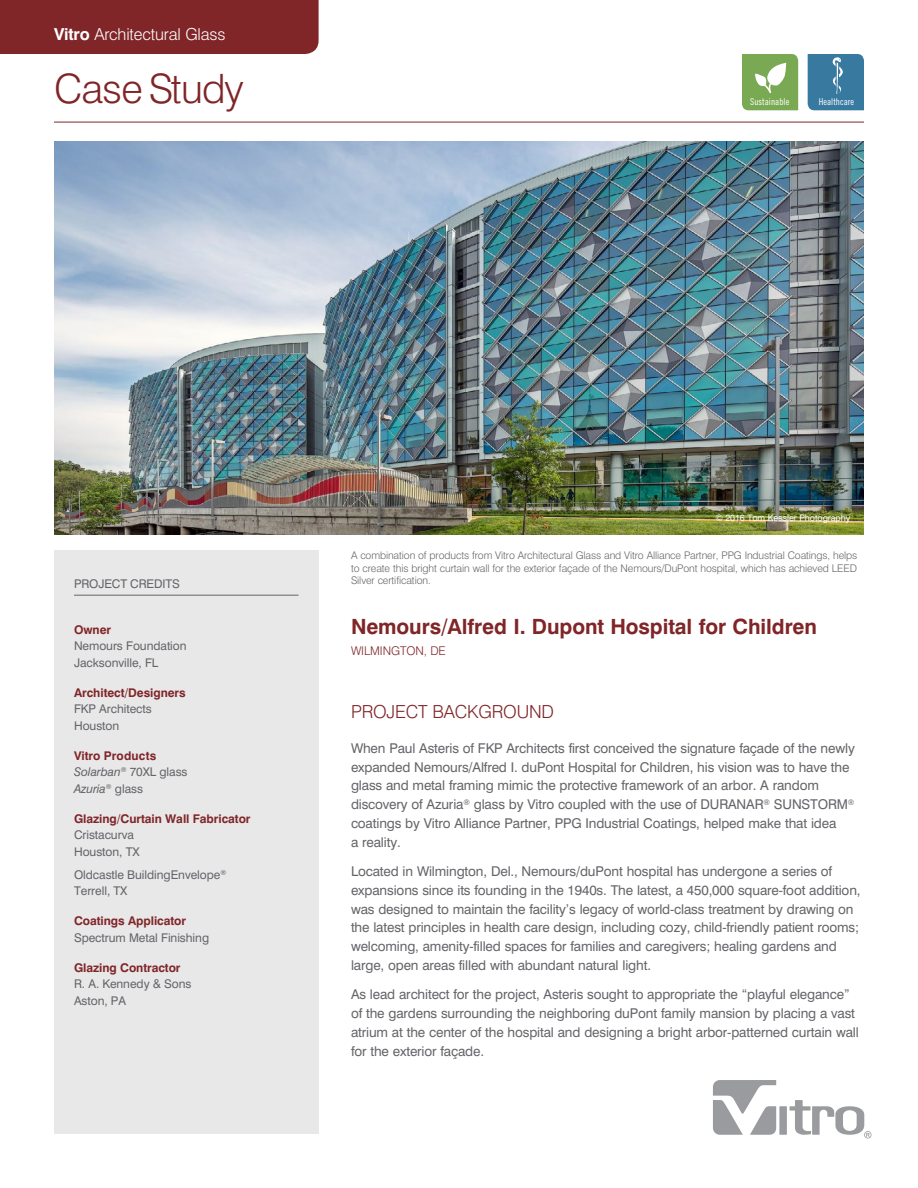
<style>
.page{position:relative;width:918px;height:1188px;background:#fff}
.page>*{position:absolute;margin:0;border:0;box-sizing:border-box;transform-origin:0 0}
.t1{font:300 40.5px "Swiss 721 BT";letter-spacing:-.02em;color:#802528}
.Project_Title{font:700 21px "Swiss 721 BT";letter-spacing:-.005em;color:#802528}
.Project_Background{font:300 18px "Swiss 721 BT";letter-spacing:-.01em;color:#802528}
.t2{font:300 16.5px "Swiss 721 BT";letter-spacing:-.01em;color:#fff}
.t3{font:13.5px/18.8px "Swiss 721 BT";letter-spacing:-.01em;color:#646569}
.Project_Description{font:12px/16.5px "Swiss 721 BT";letter-spacing:-.005em;color:#646569}
.Project_Header{font:700 12px "Swiss 721 BT";letter-spacing:-.005em;color:#802528}
.Project_Description-2{font:italic 12px/16.5px "Swiss 721 BT";letter-spacing:-.005em;color:#646569}
.Project_Location{font:300 12px "Swiss 721 BT";letter-spacing:-.005em;color:#802528}
.t4{font:300 10.5px/12.6px "Swiss 721 BT";letter-spacing:-.01em;color:#646569;text-align:justify}
.t5{font:9.45px "Trade Gothic Cond Eighteen";color:#fff}
.t6{font:9px "Swiss 721 BT";letter-spacing:-.01em;color:#fff}
.s1{font-weight:700}
.s2{font-style:normal}
</style>
<div class="page">
<div style="left:0;top:0;width:319px;height:54px;background:#802528"></div>
<svg style="left:742px;top:54px;width:56px;height:56px;background:#8bb56a"></svg>
<div style="left:808px;top:54px;width:56px;height:56px;background:#38799f"></div>
<hr style="left:54px;top:122px;width:810px;height:1px;background:#802528">
<svg style="left:713px;top:1080px;width:159px;height:58px"></svg>
<img style="left:54px;top:141px;width:810px;height:394px">
<div style="left:54px;top:551px;width:265px;height:583px;background:#e8e8e9"></div>
<hr style="left:74px;top:595px;width:225px;height:1px;background:#646569">
<p class="t2" style="left:54px;top:24px;width:173px"><span class="s1">Vitro</span> Architectural Glass</p>
<p class="t1" style="left:54px;top:64px;width:191px">Case Study</p>
<p class="t5" style="left:750px;top:96px;width:41px">Sustainable</p>
<p class="t5" style="left:819px;top:96px;width:37px">Healthcare</p>
<p class="Project_Description" style="left:74px;top:575px;width:107px">PROJECT CREDITS</p>
<p class="Project_Header" style="left:74px;top:622px;width:39px">Owner</p>
<p class="Project_Description" style="left:74px;top:638px;width:114px">Nemours Foundation<br>Jacksonville, FL</p>
<p class="Project_Header" style="left:74px;top:685px;width:113px">Architect/Designers</p>
<p class="Project_Description" style="left:74px;top:701px;width:79px">FKP Architects<br>Houston</p>
<p class="Project_Header" style="left:74px;top:748px;width:84px">Vitro Products</p>
<p class="Project_Description-2" style="left:74px;top:764px;width:115px">Solarban<sup>®</sup> <span class="s2">70XL glass<br></span>Azuria<sup>®</sup> <span class="s2">glass</span></p>
<p class="Project_Header" style="left:74px;top:811px;width:178px">Glazing/Curtain Wall Fabricator</p>
<p class="Project_Description" style="left:74px;top:827px;width:67px">Cristacurva<br>Houston, TX</p>
<p class="Project_Description" style="left:74px;top:866px;width:154px">Oldcastle BuildingEnvelope<sup>®<br></sup>Terrell, TX</p>
<p class="Project_Header" style="left:74px;top:914px;width:113px">Coatings Applicator</p>
<p class="Project_Description" style="left:74px;top:929px;width:137px">Spectrum Metal Finishing</p>
<p class="Project_Header" style="left:74px;top:960px;width:108px">Glazing Contractor</p>
<p class="Project_Description" style="left:74px;top:976px;width:119px">R. A. Kennedy &amp; Sons<br>Aston, PA</p>
<p class="t6" style="left:715px;top:512px;width:137px">© 2016 Tom Kessler Photography</p>
<p class="t4" style="left:351px;top:549px;width:508px">A combination of products from Vitro Architectural Glass and Vitro Alliance Partner, PPG Industrial Coatings, helps to create this bright curtain wall for the exterior façade of the Nemours/DuPont hospital, which has achieved LEED Silver certification.</p>
<p class="Project_Title" style="left:351px;top:614px;width:468px">Nemours/Alfred I. Dupont Hospital for Children</p>
<p class="Project_Location" style="left:351px;top:644px;width:96px">WILMINGTON, DE</p>
<p class="Project_Background" style="left:351px;top:701px;width:205px">PROJECT BACKGROUND</p>
<p class="t3" style="left:351px;top:739px;width:505px">When Paul Asteris of FKP Architects first conceived the signature façade of the newly expanded Nemours/Alfred I. duPont Hospital for Children, his vision was to have the glass and metal framing mimic the protective framework of an arbor. A random discovery of Azuria<sup>®</sup> glass by Vitro coupled with the use of DURANAR<sup>®</sup> SUNSTORM<sup>® </sup>coatings by Vitro Alliance Partner, PPG Industrial Coatings, helped make that idea<br>a reality.</p>
<p class="t3" style="left:351px;top:862px;width:511px">Located in Wilmington, Del., Nemours/duPont hospital has undergone a series of expansions since its founding in the 1940s. The latest, a 450,000 square-foot addition, was designed to maintain the facility’s legacy of world-class treatment by drawing on the latest principles in health care design, including cozy, child-friendly patient rooms; welcoming, amenity-filled spaces for families and caregivers; healing gardens and large, open areas filled with abundant natural light.</p>
<p class="t3" style="left:351px;top:985px;width:509px">As lead architect for the project, Asteris sought to appropriate the “playful elegance” of the gardens surrounding the neighboring duPont family mansion by placing a vast atrium at the center of the hospital and designing a bright arbor-patterned curtain wall for the exterior façade.</p>
</div>
